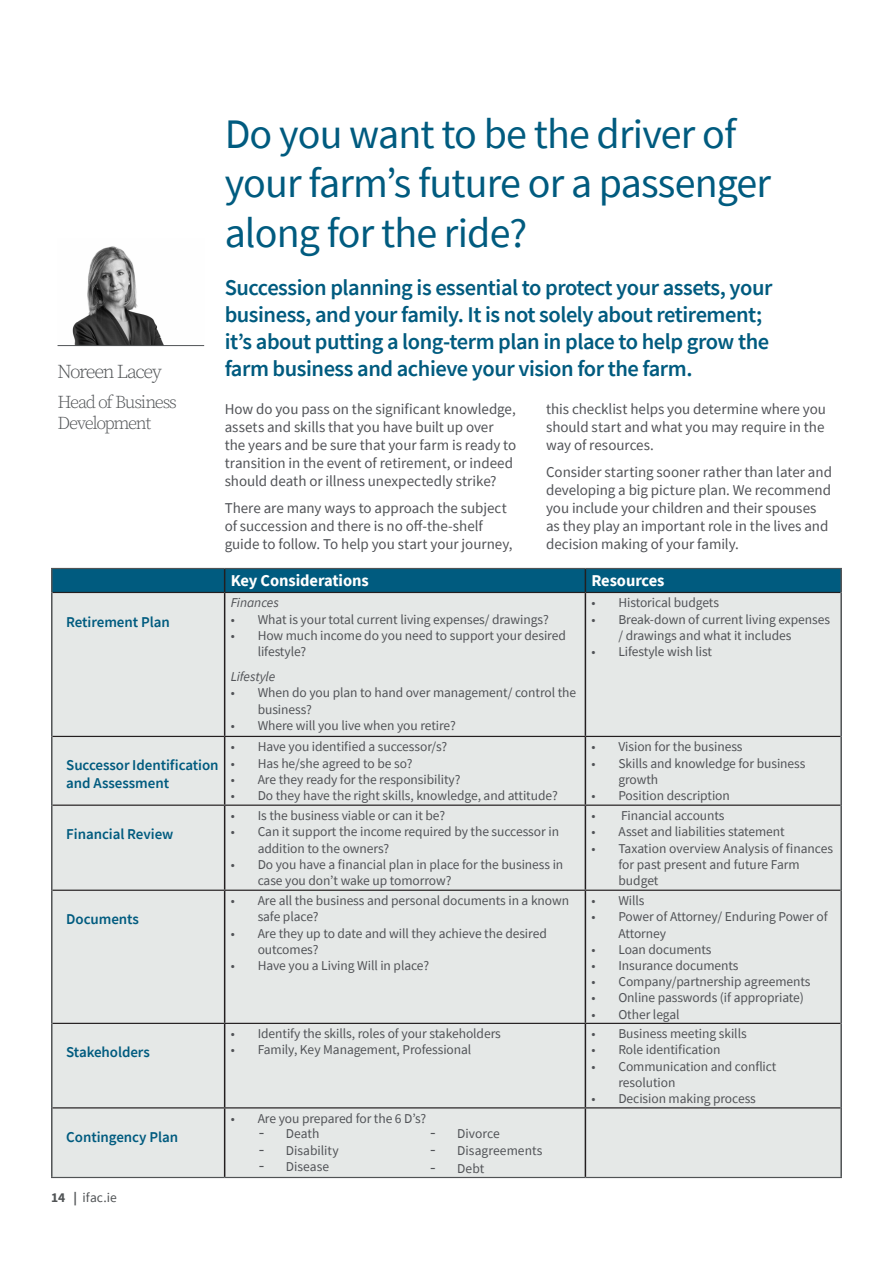
<style>
.page{position:relative;width:893px;height:1263px;background:#fff}
.page>*{position:absolute;margin:0;border:0;box-sizing:border-box;transform-origin:0 0}
.t1{font:42px/49.5px "Source Sans Pro";letter-spacing:-.02em;color:#005b7f}
.t2{font:600 22.5px/27px "Source Sans Pro";letter-spacing:-.02em;color:#005b7f}
.t3{font:300 19.5px "Source Serif Pro";letter-spacing:-.07em;color:#505355}
.t4{font:300 18px/21px "Source Serif Pro";letter-spacing:-.07em;color:#505355}
.t5{font:700 16.5px "Source Sans Pro";letter-spacing:-.005em;color:#fff}
.t6{font:15px/18px "Source Sans Pro";color:#515357}
.t7{font:600 15px "Source Sans Pro";letter-spacing:-.005em;color:#005b7f}
.t8{font:13.5px/16.2px "Source Sans Pro";letter-spacing:-.005em;color:#515357}
.t9{font:italic 13.5px "Source Sans Pro";letter-spacing:-.005em;color:#515357}
.t10{font:13.5px "Source Sans Pro";letter-spacing:.005em;color:#505355}
.s1{font-weight:700}
.s2{font-size:18px}
</style>
<div class="page">
<div style="left:53px;top:593px;width:787px;height:584px;background:#e5e8e7"></div>
<hr style="left:51px;top:568px;width:174px;height:1px;background:#505355">
<hr style="left:585px;top:568px;width:257px;height:1px;background:#505355">
<hr style="left:51px;top:1177px;width:174px;height:1px;background:#505355">
<hr style="left:225px;top:1177px;width:360px;height:1px;background:#505355">
<hr style="left:585px;top:1177px;width:257px;height:1px;background:#505355">
<hr style="left:51px;top:569px;width:2px;height:23px;background:#505355">
<hr style="left:840px;top:569px;width:2px;height:23px;background:#505355">
<hr style="left:51px;top:592px;width:2px;height:144px;background:#505355">
<hr style="left:840px;top:592px;width:2px;height:144px;background:#505355">
<hr style="left:51px;top:736px;width:2px;height:69px;background:#505355">
<hr style="left:840px;top:736px;width:2px;height:69px;background:#505355">
<hr style="left:51px;top:805px;width:2px;height:85px;background:#505355">
<hr style="left:840px;top:805px;width:2px;height:85px;background:#505355">
<hr style="left:51px;top:890px;width:2px;height:133px;background:#505355">
<hr style="left:840px;top:890px;width:2px;height:133px;background:#505355">
<hr style="left:51px;top:1023px;width:2px;height:85px;background:#505355">
<hr style="left:840px;top:1023px;width:2px;height:85px;background:#505355">
<hr style="left:51px;top:1108px;width:2px;height:69px;background:#505355">
<hr style="left:840px;top:1108px;width:2px;height:69px;background:#505355">
<svg style="left:52px;top:568px;width:789px;height:24px;background:#045a7c"></svg>
<hr style="left:224px;top:593px;width:1px;height:143px;background:#231f20">
<hr style="left:585px;top:593px;width:1px;height:143px;background:#231f20">
<hr style="left:224px;top:737px;width:1px;height:67px;background:#231f20">
<hr style="left:585px;top:737px;width:1px;height:67px;background:#231f20">
<hr style="left:224px;top:806px;width:1px;height:84px;background:#231f20">
<hr style="left:585px;top:806px;width:1px;height:84px;background:#231f20">
<hr style="left:224px;top:891px;width:1px;height:132px;background:#231f20">
<hr style="left:585px;top:891px;width:1px;height:132px;background:#231f20">
<hr style="left:224px;top:1024px;width:1px;height:83px;background:#231f20">
<hr style="left:585px;top:1024px;width:1px;height:83px;background:#231f20">
<hr style="left:224px;top:1108px;width:1px;height:69px;background:#231f20">
<hr style="left:585px;top:1108px;width:1px;height:69px;background:#231f20">
<hr style="left:53px;top:592px;width:172px;height:1px;background:#231f20">
<hr style="left:225px;top:592px;width:360px;height:1px;background:#231f20">
<hr style="left:585px;top:592px;width:255px;height:1px;background:#231f20">
<hr style="left:53px;top:736px;width:172px;height:1px;background:#231f20">
<hr style="left:225px;top:736px;width:360px;height:1px;background:#231f20">
<hr style="left:585px;top:736px;width:255px;height:1px;background:#231f20">
<hr style="left:53px;top:804px;width:172px;height:2px;background:#231f20">
<hr style="left:225px;top:804px;width:360px;height:2px;background:#231f20">
<hr style="left:585px;top:804px;width:255px;height:2px;background:#231f20">
<hr style="left:53px;top:890px;width:172px;height:1px;background:#231f20">
<hr style="left:225px;top:890px;width:360px;height:1px;background:#231f20">
<hr style="left:585px;top:890px;width:255px;height:1px;background:#231f20">
<hr style="left:53px;top:1023px;width:172px;height:1px;background:#231f20">
<hr style="left:225px;top:1023px;width:360px;height:1px;background:#231f20">
<hr style="left:585px;top:1023px;width:255px;height:1px;background:#231f20">
<hr style="left:53px;top:1107px;width:172px;height:1px;background:#231f20">
<hr style="left:225px;top:1107px;width:360px;height:1px;background:#231f20">
<hr style="left:585px;top:1107px;width:255px;height:1px;background:#231f20">
<img style="left:72px;top:246px;width:133px;height:100px">
<hr style="left:58px;top:345px;width:146px;height:1px;background:#505355">
<p class="t3" style="left:58px;top:359px;width:106px">Noreen Lacey</p>
<p class="t4" style="left:58px;top:392px;width:121px">Head of Business<br>Development</p>
<p class="t7" style="left:66px;top:612px;width:105px">Retirement Plan</p>
<p class="t1" style="left:225px;top:109px;width:548px">Do you want to be the driver of your farm’s future or a passenger along for the ride?</p>
<p class="t2" style="left:225px;top:274px;width:549px">Succession planning is essential to protect your assets, your business, and your family. It is not solely about retirement;</p>
<p class="t2" style="left:225px;top:328px;width:546px">it’s about putting a long-term plan in place to help grow the farm business and achieve your vision for the farm.</p>
<p class="t6" style="left:225px;top:400px;width:293px">How do you pass on the significant knowledge, assets and skills that you have built up over the years and be sure that your farm is ready to transition in the event of retirement, or indeed should death or illness unexpectedly strike?</p>
<p class="t6" style="left:225px;top:499px;width:289px">There are many ways to approach the subject of succession and there is no off-the-shelf guide to follow. To help you start your journey,</p>
<p class="t6" style="left:546px;top:400px;width:281px;text-align:justify">this checklist helps you determine where you should start and what you may require in the way of resources.</p>
<p class="t6" style="left:546px;top:463px;width:287px">Consider starting sooner rather than later and developing a big picture plan. We recommend you include your children and their spouses as they play an important role in the lives and decision making of your family.</p>
<p class="t5" style="left:231px;top:569px;width:140px">Key Considerations</p>
<p class="t5" style="left:591px;top:569px;width:75px">Resources</p>
<p class="t9" style="left:231px;top:594px;width:50px">Finances</p>
<p class="t8" style="left:231px;top:611px;width:320px">• What is your total current living expenses/ drawings?</p>
<p class="t8" style="left:258px;top:627px;width:310px;text-indent:-27px">• How much income do you need to support your desired lifestyle?</p>
<p class="t9" style="left:231px;top:668px;width:46px">Lifestyle</p>
<p class="t8" style="left:258px;top:685px;width:320px;text-indent:-27px">• When do you plan to hand over management/ control the business?</p>
<p class="t8" style="left:231px;top:717px;width:227px">• Where will you live when you retire?</p>
<p class="t8" style="left:591px;top:595px;width:129px">• Historical budgets</p>
<p class="t8" style="left:618px;top:611px;width:213px;text-indent:-27px">• Break-down of current living expenses / drawings and what it includes</p>
<p class="t8" style="left:591px;top:643px;width:122px">• Lifestyle wish list</p>
<p class="t7" style="left:66px;top:756px;width:154px">Successor Identification</p>
<p class="t7" style="left:66px;top:774px;width:104px">and Assessment</p>
<p class="t7" style="left:66px;top:824px;width:109px">Financial Review</p>
<p class="t7" style="left:66px;top:909px;width:74px">Documents</p>
<p class="t8" style="left:231px;top:739px;width:218px">• Have you identified a successor/s?</p>
<p class="t8" style="left:231px;top:755px;width:183px">• Has he/she agreed to be so?</p>
<p class="t8" style="left:231px;top:771px;width:231px">• Are they ready for the responsibility?</p>
<p class="t8" style="left:231px;top:787px;width:329px">• Do they have the right skills, knowledge, and attitude?</p>
<p class="t8" style="left:231px;top:807px;width:216px">• Is the business viable or can it be?</p>
<p class="t8" style="left:258px;top:824px;width:303px;text-indent:-27px">• Can it support the income required by the successor in addition to the owners?</p>
<p class="t8" style="left:258px;top:856px;width:307px;text-indent:-27px">• Do you have a financial plan in place for the business in case you don’t wake up tomorrow?</p>
<p class="t8" style="left:258px;top:892px;width:313px;text-indent:-27px">• Are all the business and personal documents in a known safe place?</p>
<p class="t8" style="left:258px;top:925px;width:291px;text-indent:-27px">• Are they up to date and will they achieve the desired outcomes?</p>
<p class="t8" style="left:231px;top:957px;width:200px">• Have you a Living Will in place?</p>
<p class="t7" style="left:66px;top:1042px;width:85px">Stakeholders</p>
<p class="t7" style="left:66px;top:1127px;width:113px">Contingency Plan</p>
<p class="t10" style="left:51px;top:1188px;width:67px"><span class="s1">14 |</span> ifac.ie</p>
<p class="t8" style="left:231px;top:1025px;width:272px">• Identify the skills, roles of your stakeholders</p>
<p class="t8" style="left:231px;top:1042px;width:242px">• Family, Key Management, Professional</p>
<p class="t8" style="left:231px;top:1110px;width:197px">• Are you prepared for the 6 D’s?</p>
<p class="t8" style="left:259px;top:1125px;width:62px"><span class="s2">-</span> Death</p>
<p class="t8" style="left:259px;top:1142px;width:82px"><span class="s2">-</span> Disability</p>
<p class="t8" style="left:259px;top:1158px;width:72px"><span class="s2">-</span> Disease</p>
<p class="t8" style="left:430px;top:1125px;width:71px"><span class="s2">-</span> Divorce</p>
<p class="t8" style="left:430px;top:1142px;width:114px"><span class="s2">-</span> Disagreements</p>
<p class="t8" style="left:430px;top:1160px;width:56px"><span class="s2">-</span> Debt</p>
<p class="t8" style="left:591px;top:739px;width:153px">• Vision for the business</p>
<p class="t8" style="left:618px;top:755px;width:189px;text-indent:-27px">• Skills and knowledge for business growth</p>
<p class="t8" style="left:591px;top:787px;width:140px">• Position description</p>
<p class="t8" style="left:591px;top:807px;width:135px">• Financial accounts</p>
<p class="t8" style="left:591px;top:824px;width:195px">• Asset and liabilities statement</p>
<p class="t8" style="left:618px;top:840px;width:216px;text-indent:-27px">• Taxation overview Analysis of finances for past present and future Farm budget</p>
<p class="t8" style="left:591px;top:892px;width:55px">• Wills</p>
<p class="t8" style="left:618px;top:909px;width:211px;text-indent:-27px">• Power of Attorney/ Enduring Power of<br>Attorney</p>
<p class="t8" style="left:591px;top:941px;width:122px">• Loan documents</p>
<p class="t8" style="left:591px;top:957px;width:149px">• Insurance documents</p>
<p class="t8" style="left:591px;top:973px;width:221px">• Company/partnership agreements</p>
<p class="t8" style="left:591px;top:990px;width:214px">• Online passwords (if appropriate)</p>
<p class="t8" style="left:591px;top:1006px;width:90px">• Other legal</p>
<p class="t8" style="left:591px;top:1025px;width:157px">• Business meeting skills</p>
<p class="t8" style="left:591px;top:1042px;width:131px">• Role identification</p>
<p class="t8" style="left:618px;top:1058px;width:160px;text-indent:-27px">• Communication and conflict resolution</p>
<p class="t8" style="left:591px;top:1090px;width:166px">• Decision making process</p>
</div>
